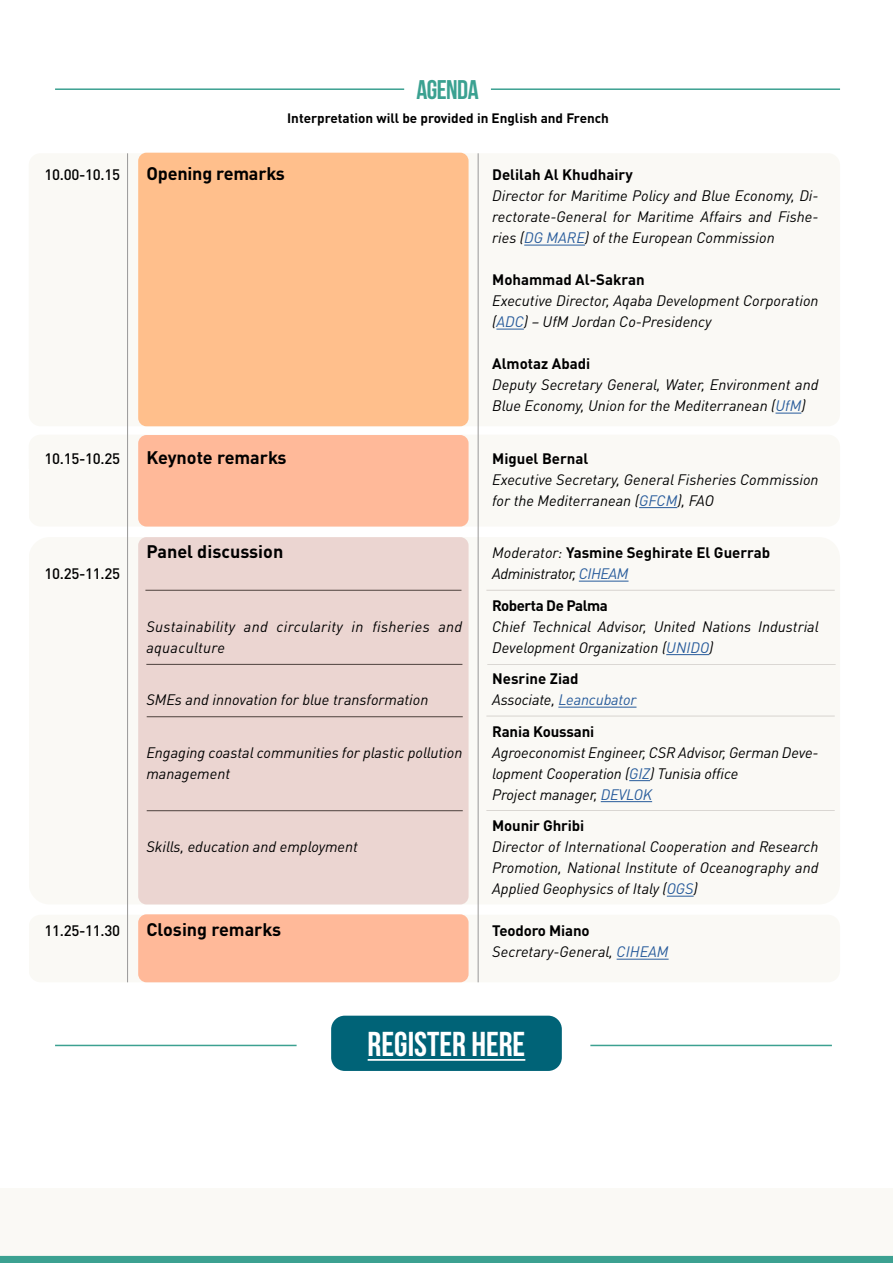
<style>
.page{position:relative;width:893px;height:1263px;background:#fff}
.page>*{position:absolute;margin:0;border:0;box-sizing:border-box;transform-origin:0 0}
.t1{font:700 34.5px "Bebas Neue";color:#fff}
.t2{font:700 27px "Bebas Neue";letter-spacing:-.02em;color:#3ba191}
.t3{font:700 18px "DIN Pro";color:#000}
.t4{font:italic 15px/21px "DIN Pro";color:#000}
.t5{font:700 15px/21px "DIN Pro";color:#000}
.t6{font:italic 15px/21px "DIN Pro";letter-spacing:.02em;color:#000}
.t7{font:500 15px "DIN Pro";letter-spacing:-.02em;color:#000}
.t8{font:700 15px "DIN Pro";letter-spacing:-.03em;color:#000}
.t9{font:700 13.5px "DIN Pro";color:#000}
.s1{color:#275b9b}
.s2{font-weight:400;font-style:italic}
.s3{font-weight:400;font-style:italic;color:#275b9b}
.s4{font-weight:700;font-style:normal}
</style>
<div class="page">
<div style="left:29px;top:537px;width:811px;height:367px;background:#faf9f5;border-radius:21px"></div>
<hr style="left:55px;top:1045px;width:242px;height:1px;background:#3ca191">
<hr style="left:590px;top:1045px;width:242px;height:1px;background:#3ca191">
<div style="left:29px;top:153px;width:811px;height:273px;background:#faf9f5;border-radius:12px"></div>
<div style="left:29px;top:915px;width:811px;height:67px;background:#faf9f5;border-radius:12px"></div>
<div style="left:29px;top:435px;width:811px;height:92px;background:#faf9f5;border-radius:12px"></div>
<div style="left:138px;top:153px;width:331px;height:273px;background:#ffbf8c;border-radius:8px"></div>
<div style="left:138px;top:435px;width:331px;height:92px;background:#ffb999;border-radius:8px"></div>
<div style="left:138px;top:914px;width:331px;height:68px;background:#ffb999;border-radius:8px"></div>
<div style="left:138px;top:537px;width:331px;height:367px;background:#ebd5d1;border-radius:8px"></div>
<hr style="left:524px;top:245px;width:61px;height:1px;background:#275b9b">
<svg style="left:496px;top:329px;width:28px;height:1px"></svg>
<svg style="left:775px;top:413px;width:26px;height:1px"></svg>
<hr style="left:639px;top:507px;width:38px;height:1px;background:#275b9b">
<hr style="left:579px;top:581px;width:49px;height:1px;background:#275b9b">
<hr style="left:666px;top:654px;width:43px;height:1px;background:#275b9b">
<hr style="left:558px;top:707px;width:78px;height:1px;background:#275b9b">
<svg style="left:629px;top:780px;width:21px;height:1px"></svg>
<hr style="left:601px;top:801px;width:51px;height:1px;background:#275b9b">
<svg style="left:667px;top:896px;width:27px;height:1px"></svg>
<hr style="left:617px;top:959px;width:52px;height:1px;background:#275b9b">
<hr style="left:127px;top:153px;width:1px;height:829px;background:#999898">
<hr style="left:478px;top:153px;width:1px;height:829px;background:#999898">
<hr style="left:55px;top:88px;width:349px;height:2px;background:#3ca191">
<hr style="left:491px;top:88px;width:349px;height:2px;background:#3ca191">
<hr style="left:145px;top:590px;width:316px;height:1px;background:#4c413c">
<hr style="left:147px;top:716px;width:316px;height:1px;background:#4c413c">
<hr style="left:147px;top:810px;width:316px;height:1px;background:#4c413c">
<hr style="left:146px;top:664px;width:316px;height:1px;background:#4c413c">
<hr style="left:486px;top:590px;width:349px;height:1px;background:#4c413c">
<hr style="left:487px;top:664px;width:349px;height:1px;background:#4c413c">
<hr style="left:486px;top:716px;width:349px;height:1px;background:#4c413c">
<hr style="left:486px;top:810px;width:349px;height:1px;background:#4c413c">
<div style="left:331px;top:1016px;width:231px;height:55px;background:#006377;border-radius:14px"></div>
<hr style="left:368px;top:1059px;width:157px;height:2px;background:#fff">
<svg style="left:0;top:1255px;width:893px;height:1px"></svg>
<div style="left:0;top:1256px;width:893px;height:7px;background:#3ca191"></div>
<h2 class="t2" style="left:416px;top:75px;width:64px">AGENDA</h2>
<p class="t9" style="left:287px;top:107px;width:323px">Interpretation will be provided in English and French</p>
<p class="t7" style="left:44px;top:162px;width:77px">10.00-10.15</p>
<p class="t3" style="left:146px;top:158px;width:140px">Opening remarks</p>
<p class="t7" style="left:44px;top:446px;width:77px">10.15-10.25</p>
<p class="t3" style="left:146px;top:442px;width:142px">Keynote remarks</p>
<p class="t7" style="left:44px;top:561px;width:77px">10.25-11.25</p>
<p class="t7" style="left:44px;top:918px;width:77px">11.25-11.30</p>
<p class="t3" style="left:146px;top:536px;width:138px">Panel discussion</p>
<p class="t6" style="left:146px;top:614px;width:318px">Sustainability and circularity in fisheries and aquaculture</p>
<p class="t4" style="left:146px;top:688px;width:283px">SMEs and innovation for blue transformation</p>
<p class="t4" style="left:146px;top:740px;width:318px">Engaging coastal communities for plastic pollution management</p>
<p class="t4" style="left:146px;top:835px;width:213px">Skills, education and employment</p>
<p class="t3" style="left:146px;top:914px;width:136px">Closing remarks</p>
<p class="t5" style="left:492px;top:162px;width:142px">Delilah Al Khudhairy</p>
<p class="t4" style="left:492px;top:184px;width:328px;text-align:justify">Director for Maritime Policy and Blue Economy, Di&shy;rectorate-General for Maritime Affairs and Fishe&shy;ries (<span class="s1">DG MARE</span>) of the European Commission</p>
<p class="t5" style="left:492px;top:267px;width:154px">Mohammad Al-Sakran</p>
<p class="t4" style="left:492px;top:289px;width:328px">Executive Director, Aqaba Development Corporation (<span class="s1">ADC</span>) – UfM Jordan Co-Presidency</p>
<p class="t5" style="left:492px;top:351px;width:100px">Almotaz Abadi</p>
<p class="t4" style="left:492px;top:373px;width:328px">Deputy Secretary General, Water, Environment and<br>Blue Economy, Union for the Mediterranean (<span class="s1">UfM</span>)</p>
<p class="t5" style="left:492px;top:446px;width:98px">Miguel Bernal</p>
<p class="t4" style="left:492px;top:467px;width:328px">Executive Secretary, General Fisheries Commission for the Mediterranean (<span class="s1">GFCM</span>), FAO</p>
<p class="t5" style="left:492px;top:540px;width:280px"><span class="s2">Moderator:</span> Yasmine Seghirate El Guerrab<br><span class="s2">Administrator,</span> <span class="s3">CIHEAM</span></p>
<p class="t8" style="left:492px;top:593px;width:117px">Roberta De Palma</p>
<p class="t4" style="left:492px;top:614px;width:328px">Chief Technical Advisor, United Nations Industrial<br>Development Organization (<span class="s1">UNIDO</span>)</p>
<p class="t5" style="left:492px;top:666px;width:146px">Nesrine Ziad<br><span class="s2">Associate,</span> <span class="s3">Leancubator</span></p>
<p class="t5" style="left:492px;top:719px;width:104px">Rania Koussani</p>
<p class="t4" style="left:492px;top:740px;width:328px">Agroeconomist Engineer, CSR Advisor, German Deve&shy;lopment Cooperation (<span class="s1">GIZ</span>) Tunisia office<br>Project manager, <span class="s1">DEVLOK</span></p>
<p class="t5" style="left:492px;top:813px;width:93px">Mounir Ghribi</p>
<p class="t4" style="left:492px;top:835px;width:328px;text-align:justify">Director of International Cooperation and Research Promotion, National Institute of Oceanography and Applied Geophysics of Italy (<span class="s1">OGS</span>)</p>
<p class="t4" style="left:492px;top:919px;width:178px"><span class="s4">Teodoro Miano<br></span>Secretary-General, <span class="s1">CIHEAM</span></p>
<h1 class="t1" style="left:368px;top:1025px;width:159px">REGISTER HERE</h1>
</div>
